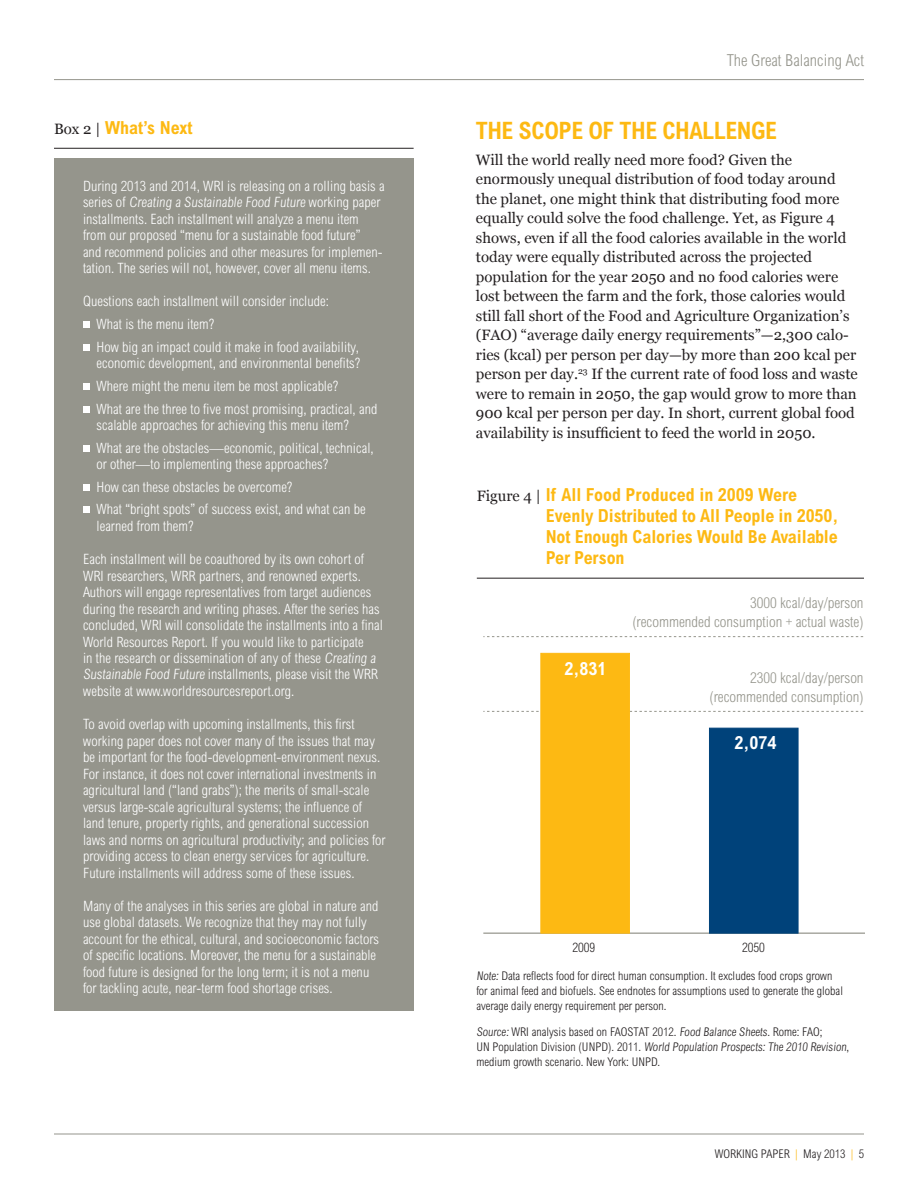
<style>
.page{position:relative;width:918px;height:1188px;background:#fff}
.page>*{position:absolute;margin:0;border:0;box-sizing:border-box;transform-origin:0 0}
.t1{font:700 condensed 24px "Arial MT Std";letter-spacing:-.02em;color:#fdb913}
.t2{font:700 condensed 18px/21px "Arial MT Std";letter-spacing:-.005em;color:#fdb913}
.t3{font:700 condensed 18px "Arial MT Std";color:#fff}
.t4{font:300 condensed 16.5px "Arial MT Std";color:#95958c}
.t5{font:15px/19.5px "Georgia";color:#231f20}
.t6{font:300 condensed 15px/19.2px "Arial MT Std";color:#95958c;text-align:right}
.t7{font:300 condensed 14.25px/16.5px "Arial MT Std";letter-spacing:.005em;color:#fff}
.t8{font:300 condensed 13.05px "Arial MT Std";color:#231f20}
.t9{font:300 condensed 12px/15px "Arial MT Std";letter-spacing:.005em;color:#231f20}
.s1{font-family:"Georgia";font-weight:400;font-stretch:normal;font-size:15px;color:#231f20}
.s2{color:#fdb913}
</style>
<div class="page">
<hr style="left:54px;top:79px;width:810px;height:1px;background:#95958c">
<hr style="left:54px;top:1134px;width:810px;height:1px;background:#95958c">
<div style="left:54px;top:158px;width:360px;height:853px;background:#95958c"></div>
<div style="left:83px;top:321px;width:7px;height:7px;background:#fff"></div>
<div style="left:83px;top:344px;width:7px;height:7px;background:#fff"></div>
<div style="left:83px;top:383px;width:7px;height:7px;background:#fff"></div>
<div style="left:83px;top:406px;width:7px;height:6px;background:#fff"></div>
<div style="left:83px;top:445px;width:7px;height:7px;background:#fff"></div>
<div style="left:83px;top:484px;width:7px;height:7px;background:#fff"></div>
<div style="left:83px;top:507px;width:7px;height:6px;background:#fff"></div>
<hr style="left:54px;top:148px;width:360px;height:1px;background:#231f20">
<hr style="left:483px;top:933px;width:381px;height:1px;background:#95958c">
<svg style="left:483px;top:711px;width:381px;height:1px"></svg>
<svg style="left:483px;top:636px;width:381px;height:1px"></svg>
<div style="left:709px;top:728px;width:89px;height:205px;background:#00427a"></div>
<div style="left:541px;top:653px;width:89px;height:280px;background:#fdb913"></div>
<hr style="left:477px;top:578px;width:387px;height:1px;background:#231f20">
<p class="t4" style="left:727px;top:51px;width:139px">The Great Balancing Act</p>
<p class="t2" style="left:54px;top:117px;width:140px"><span class="s1">Box 2 |</span> What’s Next</p>
<h1 class="t1" style="left:476px;top:116px;width:227px">THE SCOPE OF THE CHALLEN</h1>
<h1 class="t1" style="left:751px;top:116px;width:25px">GE</h1>
<p class="t5" style="left:476px;top:150px;width:383px">Will the world really need more food? Given the enormously unequal distribution of food today around the planet, one might think that distributing food more equally could solve the food challenge. Yet, as Figure 4 shows, even if all the food calories available in the world today were equally distributed across the projected population for the year 2050 and no food calories were lost between the farm and the fork, those calories would still fall short of the Food and Agriculture Organization’s (FAO) “average daily energy requirements”—2,300 calo&shy;ries (kcal) per person per day—by more than 200 kcal per person per day.<sup>23</sup> If the current rate of food loss and waste were to remain in 2050, the gap would grow to more than 900 kcal per person per day. In short, current global food availability is insufficient to feed the world in 2050.</p>
<p class="t7" style="left:83px;top:178px;width:303px">During 2013 and 2014, WRI is releasing on a rolling basis a series of Creating a Sustainable Food Future w orking paper installments. Each installment will analyze a menu item from our proposed “menu for a sustainable food future”<br>and recommend policies and other measures for implemen&shy;tation. The series will not, however, cover all menu items.</p>
<p class="t7" style="left:97px;top:290px;width:264px;line-height:22.6px;text-indent:-13px">Questions each installment will consider include:<br>What is the menu item?<br>How big an impact could it make in food availability,</p>
<p class="t7" style="left:97px;top:352px;width:282px;line-height:22.6px">economic development, and environmental benefits?<br>Where might the menu item be most applicable?<br>What are the three to five most promising, practical, and</p>
<p class="t7" style="left:97px;top:414px;width:279px;line-height:22.6px">scalable approaches for achieving this menu item?<br>What are the obstacles—economic, political, technical,</p>
<p class="t7" style="left:97px;top:453px;width:271px;line-height:22.6px">or other—to implementing these approaches?<br>H ow can these obstacles be overcome?<br>What “bright spots” of success exist, and what can be</p>
<p class="t7" style="left:97px;top:518px;width:99px">learned from them?</p>
<p class="t7" style="left:83px;top:551px;width:301px">Each installment will be coauthored by its own cohort of WRI researchers, WRR partners, and renowned experts.<br>Authors will engage representatives from target audiences during the research and writing phases. After the series has concluded, WRI will consolidate the installments into a final World Resources Report. If you would like to participate<br>in the research or dissemination of any of these Creating a Sustainable Food Future installments, please visit the WRR website at www.worldresourcesreport.org.</p>
<p class="t7" style="left:83px;top:716px;width:304px">To avoid overlap with upcoming installments, this first working paper does not cover many of the issues that may be important for the food-development-environment nexus.<br>For instance, it does not cover international investments in agricultural land (“land grabs”); the merits of small-scale versus large-scale agricultural systems; the influence of land tenure, property rights, and generational succession laws and norms on agricultural productivity; and policies for providing access to clean energy services for agriculture.<br>Future installments will address some of these issues.</p>
<p class="t7" style="left:83px;top:897px;width:297px">Many of the analyses in this series are global in nature and use global datasets. We recognize that they may not fully account for the ethical, cultural, and socioeconomic factors of specific locations. Moreover, the menu for a sustainable food future is designed for the long term; it is not a menu for tackling acute, near-term food shortage crises.</p>
<p class="t2" style="left:546px;top:484px;width:294px;text-indent:-69px"><span class="s1">Figure 4 |</span> If All Food Produced in 2009 Were Evenly Distributed to All People in 2050, Not Enough Calories Would Be Available Per Person</p>
<p class="t6" style="left:632px;top:593px;width:233px">3000 kcal/day/person<br>(recommended consumption + actual waste)</p>
<p class="t3" style="left:565px;top:658px;width:43px">2,831</p>
<p class="t6" style="left:710px;top:668px;width:156px">2300 kcal/day/person (recommended consumption)</p>
<p class="t3" style="left:735px;top:732px;width:43px">2,074</p>
<p class="t8" style="left:573px;top:940px;width:24px">2009</p>
<p class="t8" style="left:742px;top:940px;width:24px">2050</p>
<p class="t9" style="left:476px;top:968px;width:368px">Note: Data reflects food for direct human consumption. It excludes food crops grown for animal feed and biofuels. See endnotes for assumptions used to generate the global average daily energy requirement per person.</p>
<p class="t9" style="left:476px;top:1024px;width:374px">Source: WRI analysis based on FAOSTAT 2012. Food Balance Sheets. Rome: FAO;<br>UN Population Division (UNPD). 2011. World Population Prospects: The 2010 Revision, medium growth scenario. New York: UNPD.</p>
<p class="t9" style="left:715px;top:1146px;width:151px">WORKING PAPER <span class="s2">|</span> May 2013 <span class="s2">|</span> 5</p>
</div>
